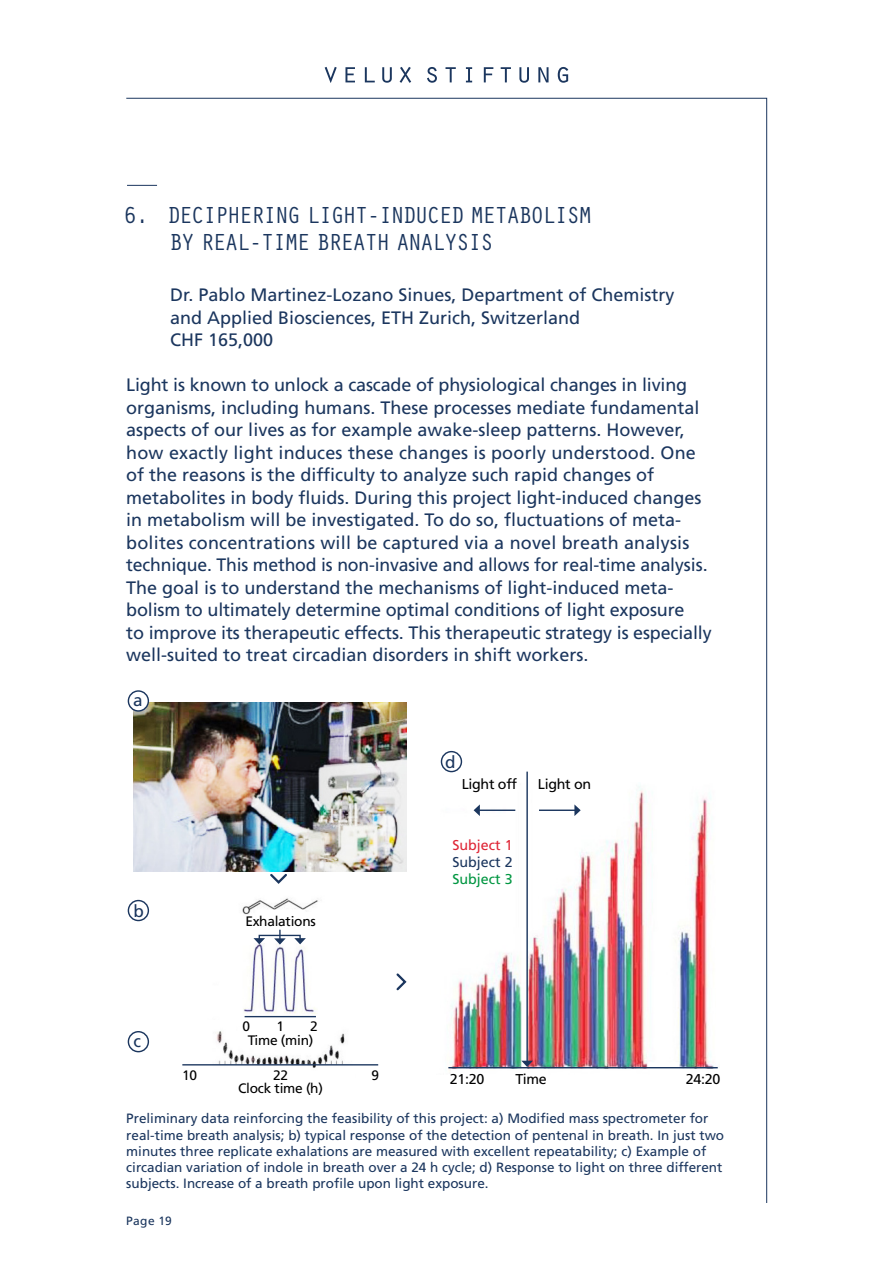
<style>
.page{position:relative;width:893px;height:1263px;background:#fff}
.page>*{position:absolute;margin:0;border:0;box-sizing:border-box;transform-origin:0 0}
.t1{font:24px/27px "Orator";letter-spacing:-.1em;color:#1b365e}
.t2{font:18px/22.5px "Frutiger LT Std";color:#1b365e}
.t3{font:17.1px "Frutiger LT Std";color:#1b365e}
.t4{font:14.25px "Frutiger LT Std";letter-spacing:-.02em;color:#000}
.t5{font:14.25px "Frutiger LT Std";color:#df2636}
.t6{font:14.25px "Frutiger LT Std";color:#1b365e}
.t7{font:14.25px "Frutiger LT Std";color:#009641}
.t8{font:13.65px/14.1px "Frutiger LT Std";letter-spacing:-.02em;color:#000}
.t9{font:13.5px/16.2px "Frutiger LT Std";color:#1b365e}
.t10{font:12px "Frutiger LT Std";letter-spacing:.03em;color:#1b365e}
</style>
<div class="page">
<svg style="left:325px;top:67px;width:12px;height:16px"></svg>
<svg style="left:345px;top:67px;width:10px;height:15px"></svg>
<svg style="left:365px;top:67px;width:10px;height:15px"></svg>
<svg style="left:382px;top:67px;width:10px;height:16px"></svg>
<svg style="left:400px;top:67px;width:11px;height:16px"></svg>
<svg style="left:427px;top:67px;width:10px;height:16px"></svg>
<svg style="left:445px;top:67px;width:11px;height:15px"></svg>
<svg style="left:466px;top:67px;width:6px;height:15px"></svg>
<svg style="left:484px;top:67px;width:9px;height:15px"></svg>
<svg style="left:501px;top:67px;width:10px;height:15px"></svg>
<svg style="left:519px;top:67px;width:10px;height:16px"></svg>
<svg style="left:538px;top:67px;width:10px;height:15px"></svg>
<svg style="left:558px;top:67px;width:10px;height:16px"></svg>
<hr style="left:127px;top:185px;width:30px;height:1px;background:#1b365e">
<img style="left:134px;top:702px;width:273px;height:169px">
<img style="left:205px;top:944px;width:151px;height:124px">
<hr style="left:182px;top:1064px;width:196px;height:1px;background:#1b365e">
<img style="left:242px;top:898px;width:76px;height:17px">
<hr style="left:245px;top:1016px;width:71px;height:1px;background:#1b365e">
<div style="left:259px;top:935px;width:42px;height:4px;border:1px solid #1b365e"></div>
<svg style="left:294px;top:938px;width:12px;height:6px"></svg>
<svg style="left:253px;top:938px;width:12px;height:6px"></svg>
<svg style="left:274px;top:930px;width:12px;height:14px"></svg>
<svg style="left:270px;top:874px;width:17px;height:10px"></svg>
<svg style="left:396px;top:973px;width:11px;height:18px"></svg>
<div style="left:441px;top:751px;width:21px;height:21px;border:1px solid #1b365e;border-radius:50%"></div>
<div style="left:128px;top:691px;width:20px;height:20px;background:#fff;border-radius:50%"></div>
<div style="left:128px;top:690px;width:21px;height:22px;border:1px solid #1b365e;border-radius:50%"></div>
<div style="left:128px;top:900px;width:21px;height:21px;border:1px solid #1b365e;border-radius:50%"></div>
<img style="left:448px;top:786px;width:270px;height:285px">
<hr style="left:448px;top:1067px;width:270px;height:1px;background:#1b365e">
<hr style="left:526px;top:772px;width:2px;height:289px;background:#1b365e">
<svg style="left:521px;top:1061px;width:12px;height:6px"></svg>
<hr style="left:539px;top:809px;width:36px;height:2px;background:#1b365e">
<svg style="left:574px;top:804px;width:7px;height:12px"></svg>
<hr style="left:479px;top:809px;width:36px;height:2px;background:#1b365e">
<svg style="left:474px;top:804px;width:6px;height:12px"></svg>
<div style="left:128px;top:1031px;width:21px;height:21px;border:1px solid #1b365e;border-radius:50%"></div>
<h1 class="t1" style="left:169px;top:200px;width:425px;text-indent:-46px">6. DECIPHERING LIGHT-INDUCED METABOLISM<br>BY REAL-TIME BREATH ANALYSIS</h1>
<p class="t2" style="left:170px;top:284px;width:506px">Dr. Pablo Martinez-Lozano Sinues, Department of Chemistry and Applied Biosciences, ETH Zurich, Switzerland<br>CHF 165,000</p>
<p class="t2" style="left:126px;top:374px;width:587px">Light is known to unlock a cascade of physiological changes in living organisms, including humans. These processes mediate fundamental aspects of our lives as for example awake-sleep patterns. However, how exactly light induces these changes is poorly understood. One of the reasons is the difficulty to analyze such rapid changes of metabolites in body fluids. During this project light-induced changes in metabolism will be investigated. To do so, fluctuations of meta&shy;bolites concentrations will be captured via a novel breath analysis technique. This method is non-invasive and allows for real-time analysis.<br>The goal is to understand the mechanisms of light-induced meta&shy;bolism to ultimately determine optimal conditions of light exposure<br>to improve its therapeutic effects. This therapeutic strategy is especially well-suited to treat circadian disorders in shift workers.</p>
<p class="t3" style="left:133px;top:689px;width:11px">a</p>
<p class="t3" style="left:134px;top:900px;width:12px">b</p>
<p class="t3" style="left:134px;top:1031px;width:9px">c</p>
<p class="t8" style="left:245px;top:914px;width:72px">Exhalations</p>
<p class="t8" style="left:243px;top:1019px;width:9px">0</p>
<p class="t8" style="left:276px;top:1019px;width:9px">1</p>
<p class="t8" style="left:248px;top:1019px;width:71px;text-indent:62px">2<br>Time (min)</p>
<p class="t8" style="left:182px;top:1068px;width:16px">10</p>
<p class="t8" style="left:273px;top:1068px;width:16px">22</p>
<p class="t8" style="left:371px;top:1068px;width:9px">9</p>
<p class="t8" style="left:238px;top:1081px;width:86px">Clock time (h)</p>
<p class="t3" style="left:445px;top:752px;width:12px">d</p>
<p class="t4" style="left:462px;top:775px;width:57px">Light off</p>
<p class="t4" style="left:538px;top:775px;width:55px">Light on</p>
<p class="t5" style="left:452px;top:837px;width:62px">Subject 1</p>
<p class="t6" style="left:452px;top:854px;width:62px">Subject 2</p>
<p class="t7" style="left:452px;top:871px;width:62px">Subject 3</p>
<p class="t4" style="left:450px;top:1070px;width:36px">21:20</p>
<p class="t4" style="left:516px;top:1070px;width:33px">Time</p>
<p class="t4" style="left:686px;top:1070px;width:36px">24:20</p>
<p class="t9" style="left:126px;top:1110px;width:599px">Preliminary data reinforcing the feasibility of this project: a) Modified mass spectrometer for real-time breath analysis; b) typical response of the detection of pentenal in breath. In just two minutes three replicate exhalations are measured with excellent repeatability; c) Example of circadian variation of indole in breath over a 24 h cycle; d) Response to light on three different subjects. Increase of a breath profile upon light exposure.</p>
<p class="t10" style="left:126px;top:1214px;width:47px">Page 19</p>
</div>
